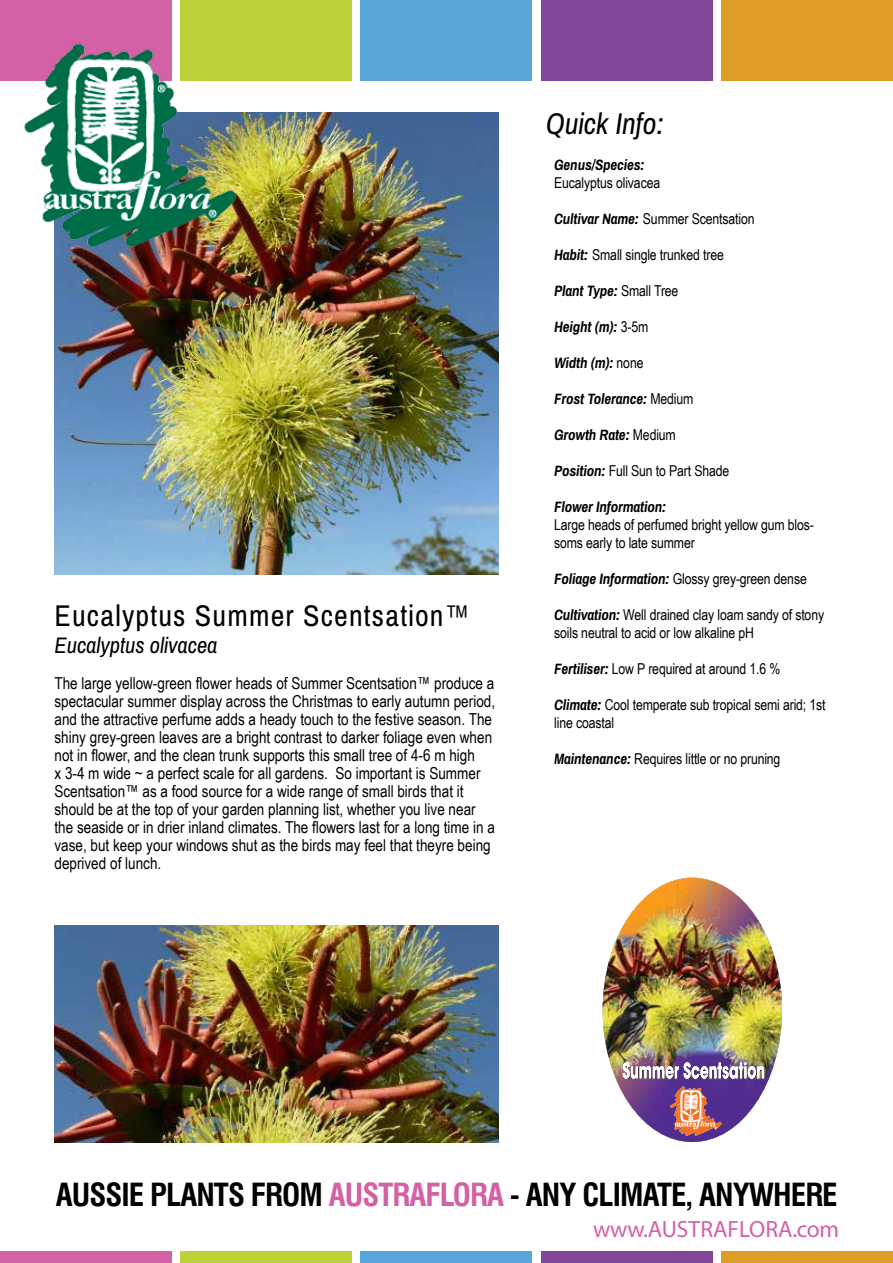
<style>
.page{position:relative;width:893px;height:1263px;background:#fff}
.page>*{position:absolute;margin:0;border:0;box-sizing:border-box;transform-origin:0 0}
.t1{font:700 condensed 31.05px "Swiss 721 BT";letter-spacing:-.03em;color:#000}
.t2{font:30px "Archivo Narrow";letter-spacing:.04em;color:#000}
.t3{font:italic 30px "Archivo Narrow";color:#000}
.t4{font:23.55px "Myriad Pro";color:#d460a5}
.t5{font:italic 22.5px "Archivo Narrow";color:#000}
.t6{font:16.5px/18px "Arial Narrow";color:#000}
.t7{font:15px/18px "Arial Narrow";letter-spacing:-.01em;color:#000}
.t8{font:italic 700 15px "Archivo Narrow";letter-spacing:-.01em;color:#000}
.t9{font:5.25px "Helvetica Neue LT";color:#000}
.t10{font:700 5.25px "Helvetica Neue LT";color:#000}
.s1{font-family:"Archivo Narrow";font-weight:700;font-style:italic}
.s2{font-family:"Arial Narrow";font-weight:400;font-style:normal}
.s3{color:#d460a5}
</style>
<div class="page">
<img style="left:54px;top:925px;width:444px;height:217px">
<img style="left:603px;top:878px;width:179px;height:264px">
<img style="left:666px;top:883px;width:54px;height:41px">
<img style="left:623px;top:1062px;width:142px;height:17px">
<svg style="left:670px;top:1086px;width:51px;height:50px;background:#b0727f"></svg>
<img style="left:54px;top:113px;width:444px;height:462px">
<div style="left:0;top:0;width:171px;height:81px;background:#d460a5"></div>
<div style="left:0;top:1251px;width:171px;height:12px;background:#d460a5"></div>
<div style="left:180px;top:0;width:172px;height:81px;background:#bbd137"></div>
<div style="left:180px;top:1251px;width:172px;height:12px;background:#bbd137"></div>
<div style="left:361px;top:0;width:171px;height:81px;background:#58a5d9"></div>
<div style="left:361px;top:1251px;width:171px;height:12px;background:#58a5d9"></div>
<div style="left:541px;top:0;width:171px;height:81px;background:#82469b"></div>
<div style="left:541px;top:1251px;width:171px;height:12px;background:#82469b"></div>
<div style="left:722px;top:0;width:171px;height:81px;background:#dd9d27"></div>
<div style="left:722px;top:1251px;width:171px;height:12px;background:#dd9d27"></div>
<img style="left:24px;top:2px;width:218px;height:246px">
<h2 class="t2" style="left:54px;top:597px;width:416px">Eucalyptus Summer Scentsation™</h2>
<h3 class="t5" style="left:54px;top:631px;width:165px">Eucalyptus olivacea</h3>
<p class="t6" style="left:54px;top:673px;width:442px">The large yellow-green flower heads of Summer Scentsation™ produce a spectacular summer display across the Christmas to early autumn period, and the attractive perfume adds a heady touch to the festive season. The shiny grey-green leaves are a bright contrast to darker foliage even when not in flower, and the clean trunk supports this small tree of 4-6 m high<br>x 3-4 m wide ~ a perfect scale for all gardens. So important is Summer Scentsation™ as a food source for a wide range of small birds that it should be at the top of your garden planning list, whether you live near the seaside or in drier inland climates. The flowers last for a long time in a vase, but keep your windows shut as the birds may feel that theyre being deprived of lunch.</p>
<h2 class="t3" style="left:546px;top:106px;width:119px">Quick Info:</h2>
<p class="t8" style="left:554px;top:156px;width:92px">Genus/Species:</p>
<p class="t7" style="left:554px;top:173px;width:108px">Eucalyptus olivacea</p>
<p class="t7" style="left:554px;top:209px;width:202px"><span class="s1">Cultivar Name:</span> Summer Scentsation</p>
<p class="t7" style="left:554px;top:245px;width:171px"><span class="s1">Habit:</span> Small single trunked tree</p>
<p class="t8" style="left:554px;top:282px;width:126px">Plant Type: <span class="s2">Small Tree</span></p>
<p class="t8" style="left:554px;top:318px;width:96px">Height (m): <span class="s2">3-5m</span></p>
<p class="t8" style="left:554px;top:354px;width:91px">Width (m): <span class="s2">none</span></p>
<p class="t8" style="left:554px;top:390px;width:141px">Frost Tolerance: <span class="s2">Medium</span></p>
<p class="t8" style="left:554px;top:426px;width:123px">Growth Rate: <span class="s2">Medium</span></p>
<p class="t7" style="left:554px;top:461px;width:177px"><span class="s1">Position:</span> Full Sun to Part Shade</p>
<p class="t8" style="left:554px;top:498px;width:114px">Flower Information:</p>
<p class="t7" style="left:554px;top:515px;width:261px">Large heads of perfumed bright yellow gum blos&shy;soms early to late summer</p>
<p class="t7" style="left:554px;top:569px;width:254px"><span class="s1">Foliage Information:</span> Glossy grey-green dense</p>
<p class="t7" style="left:554px;top:605px;width:271px"><span class="s1">Cultivation:</span> Well drained clay loam sandy of stony soils neutral to acid or low alkaline pH</p>
<p class="t7" style="left:554px;top:659px;width:228px"><span class="s1">Fertiliser:</span> Low P required at around 1.6 %</p>
<p class="t7" style="left:554px;top:695px;width:273px"><span class="s1">Climate:</span> Cool temperate sub tropical semi arid; 1st line coastal</p>
<p class="t7" style="left:554px;top:749px;width:228px"><span class="s1">Maintenance:</span> Requires little or no pruning</p>
<p class="t10" style="left:599px;top:1180px;width:24px">Barcode:</p>
<p class="t9" style="left:639px;top:1180px;width:10px">N/A</p>
<p class="t10" style="left:599px;top:1188px;width:30px">Print Scale:</p>
<p class="t9" style="left:639px;top:1189px;width:48px">100% of actual size</p>
<p class="t10" style="left:599px;top:1197px;width:30px">Dimension:</p>
<p class="t9" style="left:639px;top:1197px;width:54px">86mm(W) X 126mm(H)</p>
<h1 class="t1" style="left:56px;top:1176px;width:783px">AUSSIE PLANTS FROM <span class="s3">AUSTRAFLORA</span> - ANY CLIMATE, ANYWHERE</h1>
<h3 class="t4" style="left:593px;top:1215px;width:247px">www.AUSTRAFLORA.com</h3>
</div>
